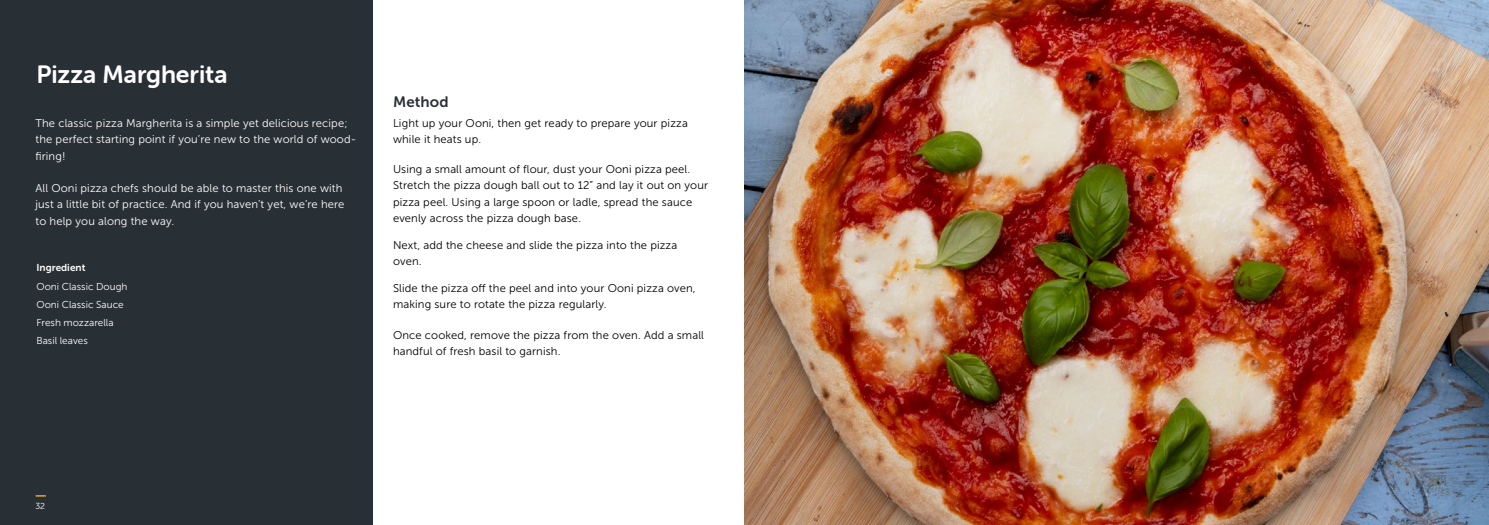
<style>
.page{position:relative;width:1489px;height:525px;background:#fff}
.page>*{position:absolute;margin:0;border:0;box-sizing:border-box;transform-origin:0 0}
.t1{font:25px "Museo Sans Rounded 700";color:#fff}
.t2{font:15px "Museo Sans 700";letter-spacing:.01em;color:#2a2f36}
.t3{font:11.25px/16.2px "Museo Sans 300";letter-spacing:.01em;color:#000}
.t4{font:11.25px/16.2px "Museo Sans 300";letter-spacing:.01em;color:#fff}
.t5{font:10px/18.1px "Museo Sans 300";color:#fff}
.t6{font:10px "Museo Sans 700";color:#fff}
.t7{font:8.75px "Museo Sans Rounded 300";color:#fff}
</style>
<div class="page">
<div style="left:0;top:0;width:372px;height:524px;background:#293035"></div>
<img style="left:744px;top:0;width:744px;height:524px">
<h1 class="t1" style="left:36px;top:60px;width:193px">Pizza Margherita</h1>
<p class="t4" style="left:35px;top:115px;width:322px">The classic pizza Margherita is a simple yet delicious recipe; the perfect starting point if you’re new to the world of wood&shy;firing!</p>
<p class="t4" style="left:35px;top:180px;width:310px">All Ooni pizza chefs should be able to master this one with just a little bit of practice. And if you haven’t yet, we’re here to help you along the way.</p>
<p class="t6" style="left:36px;top:262px;width:50px">Ingredient</p>
<p class="t5" style="left:36px;top:277px;width:92px">Ooni Classic Dough<br>Ooni Classic Sauce<br>Fresh mozzarella<br>Basil leaves</p>
<h2 class="t2" style="left:393px;top:93px;width:57px">Method</h2>
<p class="t3" style="left:393px;top:114px;width:296px">Light up your Ooni, then get ready to prepare your pizza while it heats up.</p>
<p class="t3" style="left:393px;top:161px;width:316px">Using a small amount of flour, dust your Ooni pizza peel.<br>Stretch the pizza dough ball out to 12” and lay it out on your pizza peel. Using a large spoon or ladle, spread the sauce evenly across the pizza dough base.</p>
<p class="t3" style="left:393px;top:237px;width:286px">Next, add the cheese and slide the pizza into the pizza oven.</p>
<p class="t3" style="left:393px;top:280px;width:304px">Slide the pizza off the peel and into your Ooni pizza oven, making sure to rotate the pizza regularly.</p>
<p class="t3" style="left:393px;top:327px;width:312px">Once cooked, remove the pizza from the oven. Add a small handful of fresh basil to garnish.</p>
<p class="t7" style="left:35px;top:501px;width:11px">32</p>
</div>
